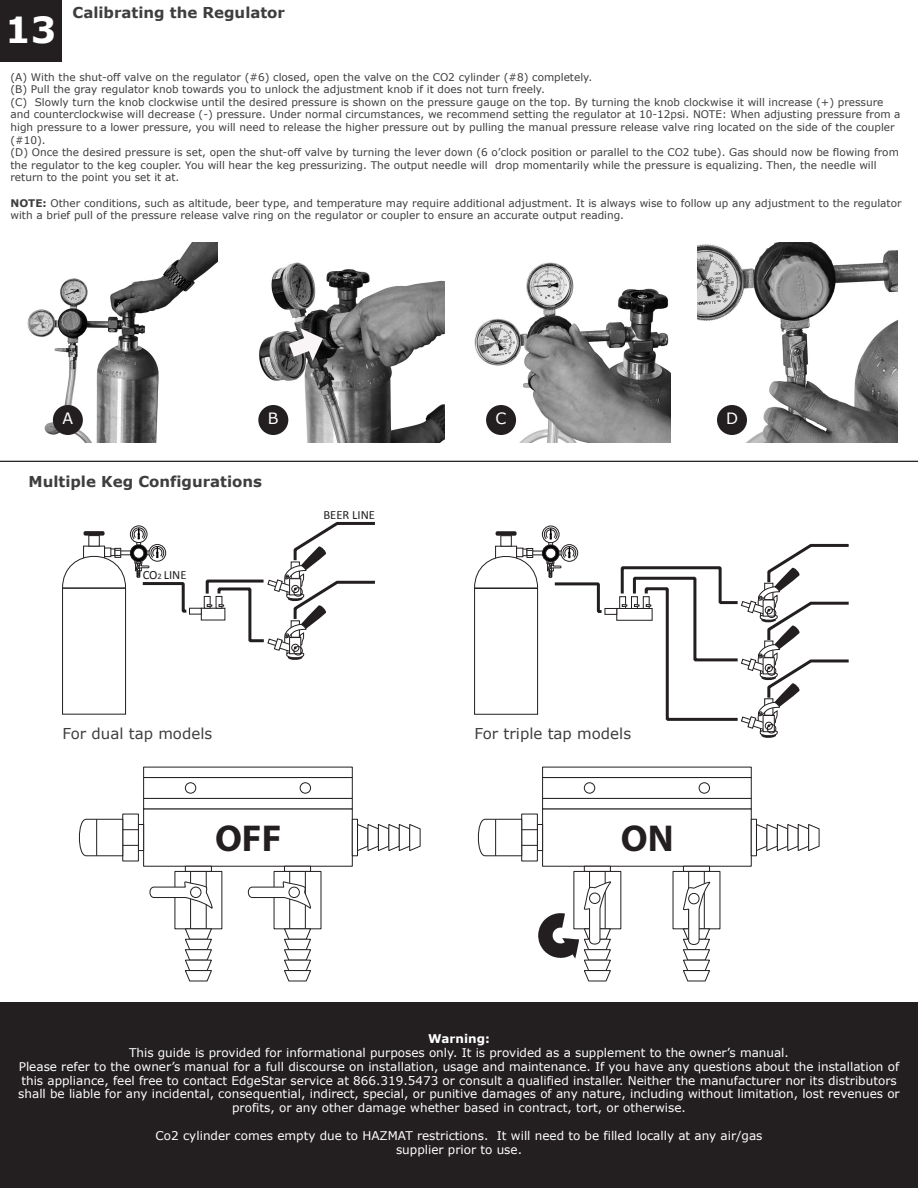
<style>
.page{position:relative;width:918px;height:1188px;background:#fff}
.page>*{position:absolute;margin:0;border:0;box-sizing:border-box;transform-origin:0 0}
.t1{font:700 37.5px "Myriad Pro";color:#231f20}
.t2{font:700 36px "Verdana";color:#fff}
.t3{font:15.6px "Verdana";color:#fff}
.t4{font:700 15px "Verdana";color:#3e3e3f}
.t5{font:15px "Verdana";color:#3e3e3f}
.t6{font:12.6px "Calibri";color:#231f20}
.t7{font:12px/13.8px "Verdana";color:#fff;text-align:center}
.t8{font:700 12px "Verdana";color:#fff}
.t9{font:10.5px/12.6px "Verdana";color:#3e3e3f}
.s1{font-weight:700}
.s2{font-size:8.4px}
</style>
<div class="page">
<div style="left:0;top:1002px;width:918px;height:186px;background:#231f20"></div>
<div style="left:0;top:0;width:62px;height:62px;background:#231f20"></div>
<div style="left:542px;top:777px;width:210px;height:22px;background:#fff;border:1px solid #231f20"></div>
<div style="left:542px;top:767px;width:210px;height:11px;background:#fff;border:1px solid #231f20"></div>
<svg style="left:751px;top:819px;width:6px;height:37px"></svg>
<svg style="left:756px;top:824px;width:64px;height:28px"></svg>
<svg style="left:538px;top:824px;width:5px;height:27px"></svg>
<div style="left:521px;top:814px;width:17px;height:47px;background:#fff;border:1px solid #231f20"></div>
<div style="left:584px;top:782px;width:11px;height:12px;border:1px solid #231f20;border-radius:50%"></div>
<div style="left:699px;top:782px;width:11px;height:12px;border:1px solid #231f20;border-radius:50%"></div>
<svg style="left:477px;top:819px;width:60px;height:38px"></svg>
<svg style="left:584px;top:866px;width:27px;height:5px"></svg>
<div style="left:574px;top:871px;width:47px;height:58px;background:#fff;border:1px solid #231f20"></div>
<hr style="left:589px;top:871px;width:1px;height:58px;background:#231f20">
<hr style="left:605px;top:871px;width:1px;height:58px;background:#231f20">
<svg style="left:683px;top:866px;width:27px;height:5px"></svg>
<hr style="left:688px;top:871px;width:1px;height:58px;background:#231f20">
<hr style="left:704px;top:871px;width:1px;height:58px;background:#231f20">
<svg style="left:682px;top:879px;width:31px;height:103px"></svg>
<div style="left:689px;top:893px;width:10px;height:11px;background:#fff;border-radius:50%"></div>
<div style="left:688px;top:893px;width:11px;height:11px;border:1px solid #231f20;border-radius:50%"></div>
<svg style="left:538px;top:878px;width:76px;height:104px"></svg>
<div style="left:143px;top:777px;width:210px;height:22px;background:#fff;border:1px solid #231f20"></div>
<div style="left:143px;top:767px;width:210px;height:11px;background:#fff;border:1px solid #231f20"></div>
<svg style="left:352px;top:819px;width:6px;height:37px"></svg>
<svg style="left:357px;top:824px;width:64px;height:28px"></svg>
<svg style="left:139px;top:824px;width:5px;height:27px"></svg>
<div style="left:122px;top:814px;width:17px;height:47px;background:#fff;border:1px solid #231f20"></div>
<div style="left:185px;top:782px;width:11px;height:12px;border:1px solid #231f20;border-radius:5px"></div>
<div style="left:300px;top:782px;width:11px;height:12px;border:1px solid #231f20;border-radius:50%"></div>
<svg style="left:79px;top:819px;width:59px;height:38px"></svg>
<svg style="left:185px;top:866px;width:27px;height:5px"></svg>
<div style="left:175px;top:871px;width:47px;height:58px;background:#fff;border:1px solid #231f20"></div>
<hr style="left:190px;top:871px;width:1px;height:58px;background:#231f20">
<hr style="left:206px;top:871px;width:1px;height:58px;background:#231f20">
<svg style="left:284px;top:866px;width:27px;height:5px"></svg>
<div style="left:274px;top:871px;width:47px;height:58px;background:#fff;border:1px solid #231f20"></div>
<hr style="left:289px;top:871px;width:1px;height:58px;background:#231f20">
<hr style="left:305px;top:871px;width:1px;height:58px;background:#231f20">
<svg style="left:283px;top:928px;width:29px;height:54px"></svg>
<svg style="left:149px;top:881px;width:64px;height:31px"></svg>
<svg style="left:184px;top:928px;width:28px;height:54px"></svg>
<div style="left:191px;top:887px;width:10px;height:11px;background:#fff;border-radius:50%"></div>
<div style="left:190px;top:887px;width:11px;height:11px;border:1px solid #231f20;border-radius:50%"></div>
<svg style="left:247px;top:881px;width:64px;height:31px"></svg>
<div style="left:289px;top:887px;width:10px;height:11px;background:#fff;border-radius:50%"></div>
<div style="left:289px;top:887px;width:11px;height:11px;border:1px solid #231f20;border-radius:50%"></div>
<hr style="left:0;top:461px;width:918px;height:1px;background:#040503">
<div style="left:201px;top:608px;width:24px;height:12px;background:#fff;border:1px solid #231f20"></div>
<div style="left:189px;top:608px;width:13px;height:7px;background:#fff;border:1px solid #231f20"></div>
<svg style="left:204px;top:521px;width:171px;height:139px"></svg>
<div style="left:88px;top:535px;width:12px;height:11px;background:#fff;border:1px solid #231f20"></div>
<div style="left:84px;top:531px;width:21px;height:5px;background:#231f20;border-radius:2px"></div>
<div style="left:130px;top:545px;width:17px;height:17px;border:1px solid #231f20;border-radius:50%"></div>
<div style="left:130px;top:526px;width:17px;height:17px;border:1px solid #231f20;border-radius:50%"></div>
<svg style="left:62px;top:546px;width:64px;height:169px"></svg>
<svg style="left:132px;top:527px;width:55px;height:86px"></svg>
<div style="left:616px;top:608px;width:37px;height:13px;background:#fff;border:1px solid #231f20"></div>
<div style="left:605px;top:608px;width:12px;height:7px;background:#fff;border:1px solid #231f20"></div>
<svg style="left:619px;top:543px;width:230px;height:195px"></svg>
<div style="left:500px;top:535px;width:12px;height:12px;background:#fff;border:1px solid #231f20"></div>
<div style="left:496px;top:531px;width:21px;height:5px;background:#231f20;border-radius:2px"></div>
<div style="left:542px;top:545px;width:17px;height:17px;border:1px solid #231f20;border-radius:50%"></div>
<div style="left:542px;top:526px;width:17px;height:17px;border:1px solid #231f20;border-radius:50%"></div>
<svg style="left:474px;top:546px;width:64px;height:169px"></svg>
<svg style="left:544px;top:527px;width:61px;height:88px"></svg>
<img style="left:27px;top:242px;width:191px;height:200px">
<img style="left:259px;top:262px;width:185px;height:180px">
<img style="left:474px;top:262px;width:197px;height:180px">
<img style="left:698px;top:242px;width:199px;height:200px">
<div style="left:53px;top:405px;width:30px;height:30px;background:#231f20;border-radius:50%"></div>
<div style="left:258px;top:405px;width:30px;height:30px;background:#231f20;border-radius:50%"></div>
<div style="left:486px;top:405px;width:30px;height:30px;background:#231f20;border-radius:50%"></div>
<div style="left:717px;top:405px;width:30px;height:30px;background:#231f20;border-radius:50%"></div>
<svg style="left:289px;top:328px;width:34px;height:33px"></svg>
<h2 class="t2" style="left:5px;top:4px;width:53px">13</h2>
<h3 class="t4" style="left:73px;top:2px;width:214px">Calibrating the Regulator</h3>
<p class="t9" style="left:10px;top:70px;width:892px">(A) With the shut-off valve on the regulator (#6) closed, open the valve on the CO2 cylinder (#8) completely.<br>(B) Pull the gray regulator knob towards you to unlock the adjustment knob if it does not turn freely.<br>(C) Slowly turn the knob clockwise until the desired pressure is shown on the pressure gauge on the top. By turning the knob clockwise it will increase (+) pressure and counterclockwise will decrease (-) pressure. Under normal circumstances, we recommend setting the regulator at 10-12psi. NOTE: When adjusting pressure from a high pressure to a lower pressure, you will need to release the higher pressure out by pulling the manual pressure release valve ring located on the side of the coupler (#10).<br>(D) Once the desired pressure is set, open the shut-off valve by turning the lever down (6 o’clock position or parallel to the CO2 tube). Gas should now be flowing from the regulator to the keg coupler. You will hear the keg pressurizing. The output needle will drop momentarily while the pressure is equalizing. Then, the needle will return to the point you set it at.</p>
<p class="t9" style="left:10px;top:196px;width:893px"><span class="s1">NOTE:</span> Other conditions, such as altitude, beer type, and temperature may require additional adjustment. It is always wise to follow up any adjustment to the regulator with a brief pull of the pressure release valve ring on the regulator or coupler to ensure an accurate output reading.</p>
<h3 class="t3" style="left:63px;top:408px;width:12px">A</h3>
<h3 class="t3" style="left:268px;top:408px;width:12px">B</h3>
<h3 class="t3" style="left:496px;top:408px;width:12px">C</h3>
<h3 class="t3" style="left:726px;top:408px;width:14px">D</h3>
<h3 class="t4" style="left:28px;top:471px;width:235px">Multiple Keg Configurations</h3>
<p class="t6" style="left:143px;top:567px;width:45px">CO<span class="s2">2</span> LINE</p>
<p class="t6" style="left:323px;top:507px;width:53px">BEER LINE</p>
<h3 class="t5" style="left:63px;top:723px;width:151px">For dual tap models</h3>
<h3 class="t5" style="left:475px;top:723px;width:158px">For triple tap models</h3>
<h1 class="t1" style="left:215px;top:813px;width:68px">OFF</h1>
<h1 class="t1" style="left:621px;top:813px;width:54px">ON</h1>
<p class="t8" style="left:428px;top:1030px;width:63px">Warning:</p>
<p class="t7" style="left:18px;top:1046px;width:883px">This guide is provided for informational purposes only. It is provided as a supplement to the owner’s manual.<br>Please refer to the owner’s manual for a full discourse on installation, usage and maintenance. If you have any questions about the installation of this appliance, feel free to contact EdgeStar service at 866.319.5473 or consult a qualified installer. Neither the manufacturer nor its distributors shall be liable for any incidental, consequential, indirect, special, or punitive damages of any nature, including without limitation, lost revenues or profits, or any other damage whether based in contract, tort, or otherwise.</p>
<p class="t7" style="left:156px;top:1128px;width:608px;line-height:14.4px">Co2 cylinder comes empty due to HAZMAT restrictions. It will need to be filled locally at any air/gas supplier prior to use.</p>
</div>
